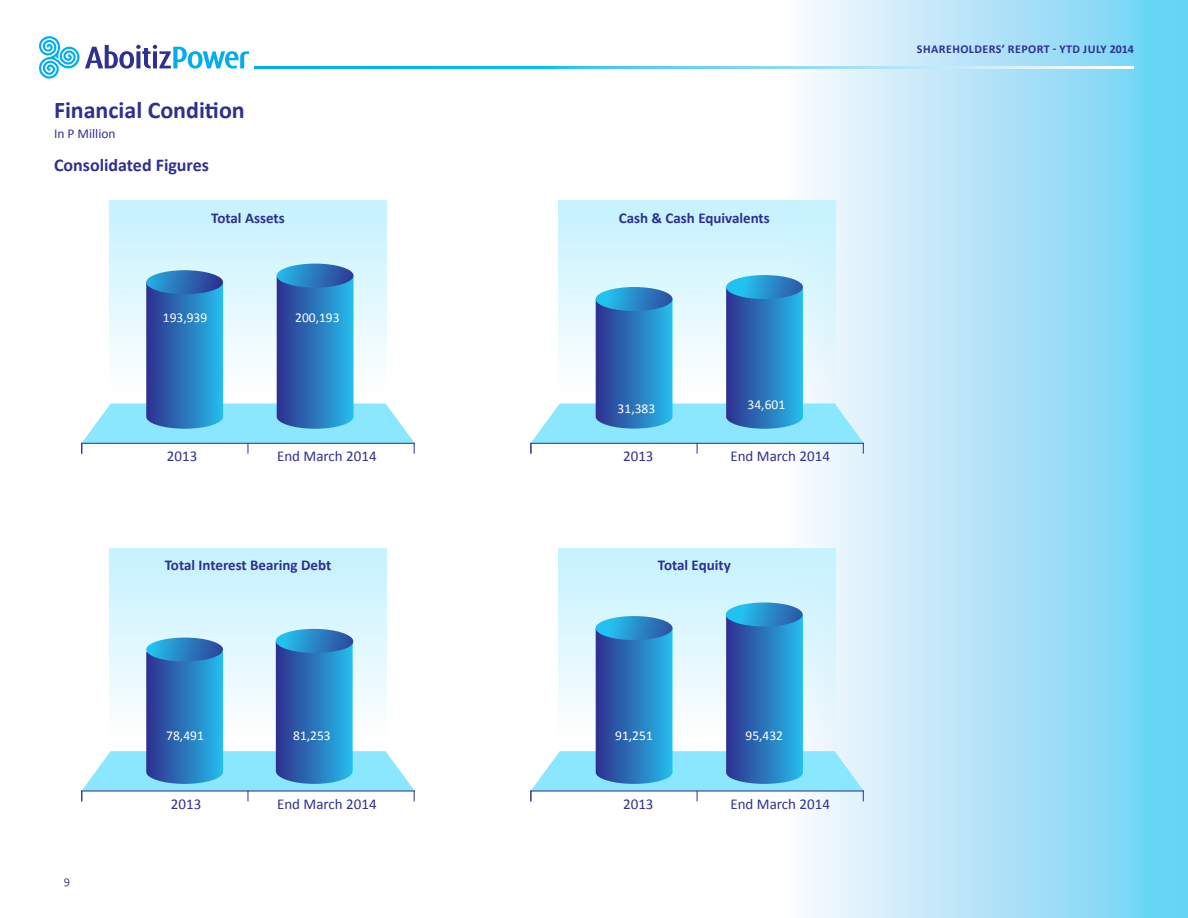
<style>
.page{position:relative;width:1188px;height:918px;background:#fff}
.page>*{position:absolute;margin:0;border:0;box-sizing:border-box;transform-origin:0 0}
.t1{font:700 24px "Calibri";color:#2e3092}
.t2{font:700 18px "Calibri";color:#2e3092}
.t3{font:700 15px "Calibri";color:#2e3092}
.t4{font:15px "Calibri";color:#2e3092}
.t5{font:13.5px "Calibri";color:#fff}
.t6{font:13.5px "Calibri";color:#2e3092}
.t7{font:700 12px "Calibri";letter-spacing:.04em;color:#2e3092}
.t8{font:12px "Corbel";color:#2e3092}
</style>
<div class="page">
<svg style="left:39px;top:36px;width:210px;height:43px"></svg>
<div style="left:782px;top:0;width:406px;height:918px;background:linear-gradient(to right,#fffafe,#65d0f4)"></div>
<svg style="left:254px;top:67px;width:880px;height:1px"></svg>
<div style="left:109px;top:201px;width:278px;height:203px;background:#c8f3fe"></div>
<div style="left:109px;top:548px;width:278px;height:203px;background:#d0f4fe"></div>
<div style="left:558px;top:201px;width:278px;height:203px;background:#cff4fe"></div>
<div style="left:558px;top:548px;width:278px;height:203px;background:#c8f3fe"></div>
<svg style="left:81px;top:264px;width:334px;height:190px"></svg>
<svg style="left:531px;top:603px;width:333px;height:198px"></svg>
<svg style="left:531px;top:275px;width:333px;height:179px"></svg>
<svg style="left:81px;top:629px;width:334px;height:172px"></svg>
<h1 class="t1" style="left:54px;top:95px;width:192px">Financial Condition</h1>
<p class="t6" style="left:54px;top:125px;width:63px">In P Million</p>
<p class="t2" style="left:54px;top:154px;width:157px">Consolidated Figures</p>
<p class="t3" style="left:211px;top:209px;width:75px">Total Assets</p>
<p class="t5" style="left:163px;top:309px;width:46px">193,939</p>
<p class="t5" style="left:295px;top:309px;width:46px">200,193</p>
<p class="t4" style="left:167px;top:447px;width:32px">2013</p>
<p class="t4" style="left:277px;top:447px;width:101px">End March 2014</p>
<p class="t3" style="left:165px;top:556px;width:168px">Total Interest Bearing Debt</p>
<p class="t3" style="left:619px;top:209px;width:152px">Cash &amp; Cash Equivalents</p>
<p class="t5" style="left:618px;top:400px;width:39px">31,383</p>
<p class="t4" style="left:623px;top:447px;width:32px">2013</p>
<p class="t5" style="left:748px;top:396px;width:39px">34,601</p>
<p class="t4" style="left:730px;top:447px;width:101px">End March 2014</p>
<p class="t3" style="left:658px;top:556px;width:74px">Total Equity</p>
<p class="t8" style="left:64px;top:872px;width:8px">9</p>
<p class="t5" style="left:166px;top:727px;width:39px">78,491</p>
<p class="t5" style="left:615px;top:727px;width:39px">91,251</p>
<p class="t5" style="left:293px;top:727px;width:39px">81,253</p>
<p class="t5" style="left:746px;top:727px;width:39px">95,432</p>
<p class="t4" style="left:171px;top:794px;width:32px">2013</p>
<p class="t4" style="left:277px;top:794px;width:101px">End March 2014</p>
<p class="t4" style="left:623px;top:794px;width:32px">2013</p>
<p class="t4" style="left:730px;top:794px;width:101px">End March 2014</p>
<p class="t7" style="left:917px;top:41px;width:15px">Shar</p>
<p class="t7" style="left:946px;top:41px;width:190px">eholders’ Report - YTD JULY 2014</p>
</div>
